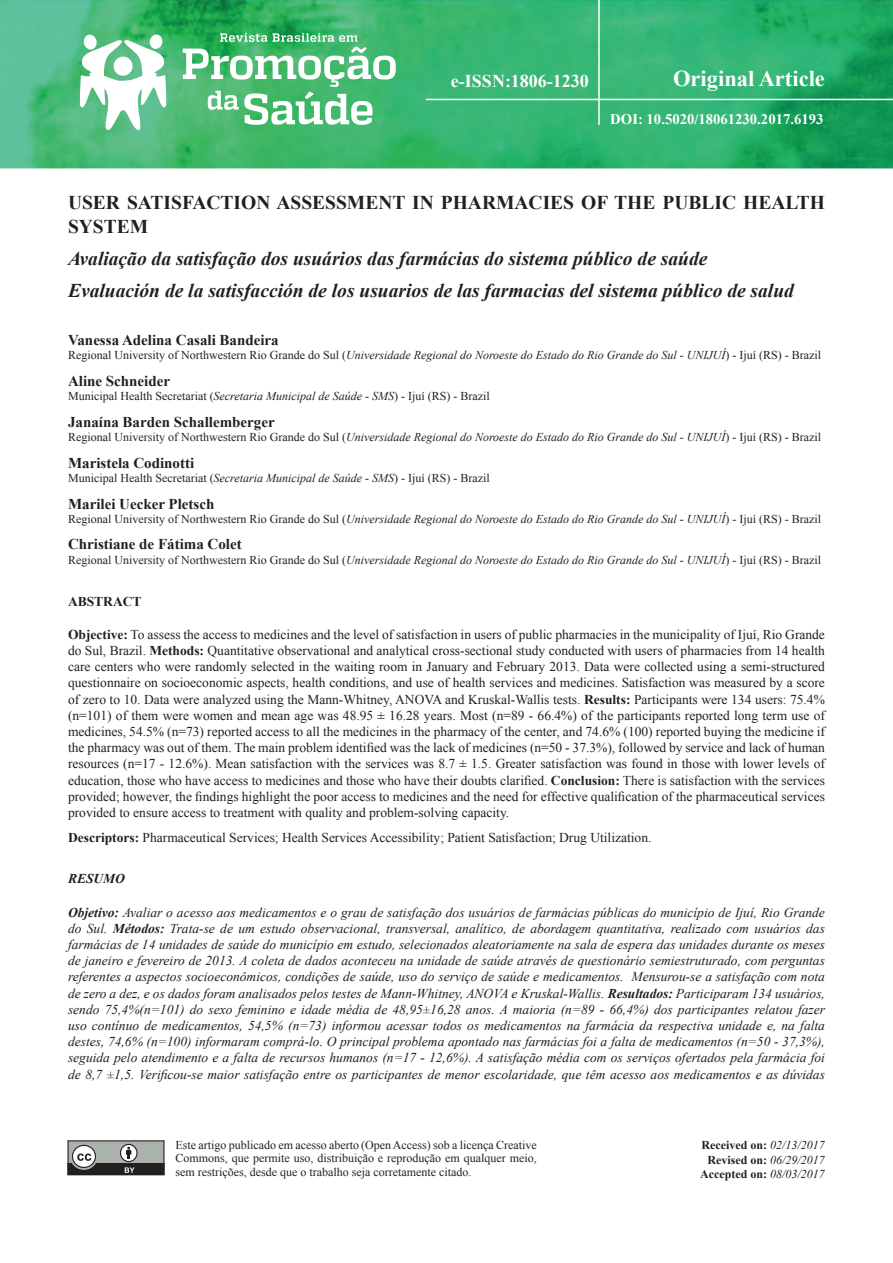
<style>
.page{position:relative;width:893px;height:1263px;background:#fff}
.page>*{position:absolute;margin:0;border:0;box-sizing:border-box;transform-origin:0 0}
.t1{font:700 22.5px "Times New Roman";color:#fff}
.t2{font:italic 700 19.5px/32.2px "Times New Roman";color:#231f20}
.t3{font:700 19.5px/23.4px "Times New Roman";color:#231f20}
.t4{font:700 18px "Times New Roman";color:#fff}
.t5{font:700 15px "Times New Roman";color:#231f20}
.t6{font:700 14.7px "Times New Roman";color:#fff}
.t7{font:13.5px/16.2px "Times New Roman";color:#231f20;text-align:justify}
.t8{font:italic 13.5px/16.2px "Times New Roman";color:#231f20;text-align:justify}
.t9{font:700 13.5px "Times New Roman";color:#231f20}
.t10{font:italic 700 13.5px "Times New Roman";color:#231f20}
.t11{font:12px/13.5px "Times New Roman";color:#231f20;text-align:justify}
.t12{font:700 12px/14.4px "Times New Roman";color:#231f20;text-align:right}
.s1{font-style:italic}
.s2{font-weight:700}
.s3{font-weight:400;font-style:italic}
</style>
<div class="page">
<img style="left:0;top:0;width:893px;height:168px">
<img style="left:623px;top:86px;width:201px;height:10px">
<hr style="left:598px;top:0;width:2px;height:125px;background:#fff">
<hr style="left:426px;top:99px;width:467px;height:1px;background:#fff">
<div style="left:68px;top:1141px;width:96px;height:33px;background:#aab2ab"></div>
<svg style="left:120px;top:1144px;width:17px;height:17px"></svg>
<div style="left:120px;top:1144px;width:18px;height:18px;border:1px solid #231f20;border-radius:50%"></div>
<div style="left:72px;top:1145px;width:24px;height:23px;border:1px solid #231f20;border-radius:50%"></div>
<svg style="left:67px;top:1147px;width:98px;height:28px"></svg>
<svg style="left:80px;top:34px;width:86px;height:99px"></svg>
<svg style="left:183px;top:33px;width:213px;height:92px"></svg>
<h3 class="t4" style="left:451px;top:69px;width:139px">e-ISSN:1806-1230</h3>
<h1 class="t1" style="left:673px;top:62px;width:153px">Original Article</h1>
<p class="t6" style="left:610px;top:109px;width:215px">DOI: 10.5020/18061230.2017.6193</p>
<h2 class="t3" style="left:68px;top:190px;width:758px">USER SATISFACTION ASSESSMENT IN PHARMACIES OF THE PUBLIC HEALTH<br>SYSTEM</h2>
<h2 class="t2" style="left:68px;top:242px;width:727px">Avaliação da satisfação dos usuários das farmácias do sistema público de saúde<br>Evaluación de la satisfacción de los usuarios de las farmacias del sistema público de salud</h2>
<p class="t5" style="left:68px;top:329px;width:212px">Vanessa Adelina Casali Bandeira</p>
<p class="t11" style="left:68px;top:348px;width:755px">Regional University of Northwestern Rio Grande do Sul (<span class="s1">Universidade Regional do Noroeste do Estado do Rio Grande do Sul - UNIJUÍ</span>) - Ijuí (RS) - Brazil</p>
<p class="t5" style="left:68px;top:370px;width:104px">Aline Schneider</p>
<p class="t11" style="left:68px;top:389px;width:423px">Municipal Health Secretariat (<span class="s1">Secretaria Municipal de Saúde - SMS</span>) - Ijuí (RS) - Brazil</p>
<p class="t5" style="left:68px;top:411px;width:208px">Janaína Barden Schallemberger</p>
<p class="t11" style="left:68px;top:430px;width:755px">Regional University of Northwestern Rio Grande do Sul (<span class="s1">Universidade Regional do Noroeste do Estado do Rio Grande do Sul - UNIJUÍ</span>) - Ijuí (RS) - Brazil</p>
<p class="t5" style="left:68px;top:452px;width:128px">Maristela Codinotti</p>
<p class="t11" style="left:68px;top:471px;width:423px">Municipal Health Secretariat (<span class="s1">Secretaria Municipal de Saúde - SMS</span>) - Ijuí (RS) - Brazil</p>
<p class="t5" style="left:68px;top:493px;width:148px">Marilei Uecker Pletsch</p>
<p class="t11" style="left:68px;top:512px;width:755px">Regional University of Northwestern Rio Grande do Sul (<span class="s1">Universidade Regional do Noroeste do Estado do Rio Grande do Sul - UNIJUÍ</span>) - Ijuí (RS) - Brazil</p>
<p class="t5" style="left:68px;top:534px;width:175px">Christiane de Fátima Colet</p>
<p class="t11" style="left:68px;top:553px;width:755px">Regional University of Northwestern Rio Grande do Sul (<span class="s1">Universidade Regional do Noroeste do Estado do Rio Grande do Sul - UNIJUÍ</span>) - Ijuí (RS) - Brazil</p>
<p class="t9" style="left:68px;top:592px;width:75px">ABSTRACT</p>
<p class="t7" style="left:68px;top:626px;width:758px"><span class="s2">Objective:</span> To assess the access to medicines and the level of satisfaction in users of public pharmacies in the municipality of Ijuí, Rio Grande do Sul, Brazil. <span class="s2">Methods:</span> Quantitative observational and analytical cross-sectional study conducted with users of pharmacies from 14 health care centers who were randomly selected in the waiting room in January and February 2013. Data were collected using a semi-structured questionnaire on socioeconomic aspects, health conditions, and use of health services and medicines. Satisfaction was measured by a score of zero to 10. Data were analyzed using the Mann-Whitney, ANOVA and Kruskal-Wallis tests. <span class="s2">Results:</span> Participants were 134 users: 75.4% (n=101) of them were women and mean age was 48.95 ± 16.28 years. Most (n=89 - 66.4%) of the participants reported long term use of medicines, 54.5% (n=73) reported access to all the medicines in the pharmacy of the center, and 74.6% (100) reported buying the medicine if the pharmacy was out of them. The main problem identified was the lack of medicines (n=50 - 37.3%), followed by service and lack of human resources (n=17 - 12.6%). Mean satisfaction with the services was 8.7 ± 1.5. Greater satisfaction was found in those with lower levels of education, those who have access to medicines and those who have their doubts clarified. <span class="s2">Conclusion:</span> There is satisfaction with the services provided; however, the findings highlight the poor access to medicines and the need for effective qualification of the pharmaceutical services provided to ensure access to treatment with quality and problem-solving capacity.</p>
<p class="t7" style="left:68px;top:829px;width:585px"><span class="s2">Descriptors:</span> Pharmaceutical Services; Health Services Accessibility; Patient Satisfaction; Drug Utilization.</p>
<p class="t10" style="left:68px;top:869px;width:59px">RESUMO</p>
<p class="t8" style="left:68px;top:904px;width:758px"><span class="s2">Objetivo:</span> Avaliar o acesso aos medicamentos e o grau de satisfação dos usuários de farmácias públicas do município de Ijuí, Rio Grande do Sul. <span class="s2">Métodos:</span> Trata-se de um estudo observacional, transversal, analítico, de abordagem quantitativa, realizado com usuários das farmácias de 14 unidades de saúde do município em estudo, selecionados aleatoriamente na sala de espera das unidades durante os meses de janeiro e fevereiro de 2013. A coleta de dados aconteceu na unidade de saúde através de questionário semiestruturado, com perguntas referentes a aspectos socioeconômicos, condições de saúde, uso do serviço de saúde e medicamentos. Mensurou-se a satisfação com nota de zero a dez, e os dados foram analisados pelos testes de Mann-Whitney, ANOVA e Kruskal-Wallis. <span class="s2">Resultados:</span> Participaram 134 usuários, sendo 75,4%(n=101) do sexo feminino e idade média de 48,95±16,28 anos. A maioria (n=89 - 66,4%) dos participantes relatou fazer uso contínuo de medicamentos, 54,5% (n=73) informou acessar todos os medicamentos na farmácia da respectiva unidade e, na falta destes, 74,6% (n=100) informaram comprá-lo. O principal problema apontado nas farmácias foi a falta de medicamentos (n=50 - 37,3%), seguida pelo atendimento e a falta de recursos humanos (n=17 - 12,6%). A satisfação média com os serviços ofertados pela farmácia foi de 8,7 ±1,5. Verificou-se maior satisfação entre os participantes de menor escolaridade, que têm acesso aos medicamentos e as dúvidas</p>
<p class="t11" style="left:175px;top:1138px;width:363px">Este artigo publicado em acesso aberto (Open Access) sob a licença Creative Commons, que permite uso, distribuição e reprodução em qualquer meio, sem restrições, desde que o trabalho seja corretamente citado.</p>
<p class="t12" style="left:700px;top:1138px;width:126px">Received on: <span class="s3">02/13/2017<br></span>Revised on: <span class="s3">06/29/2017<br></span>Accepted on: <span class="s3">08/03/2017</span></p>
</div>
